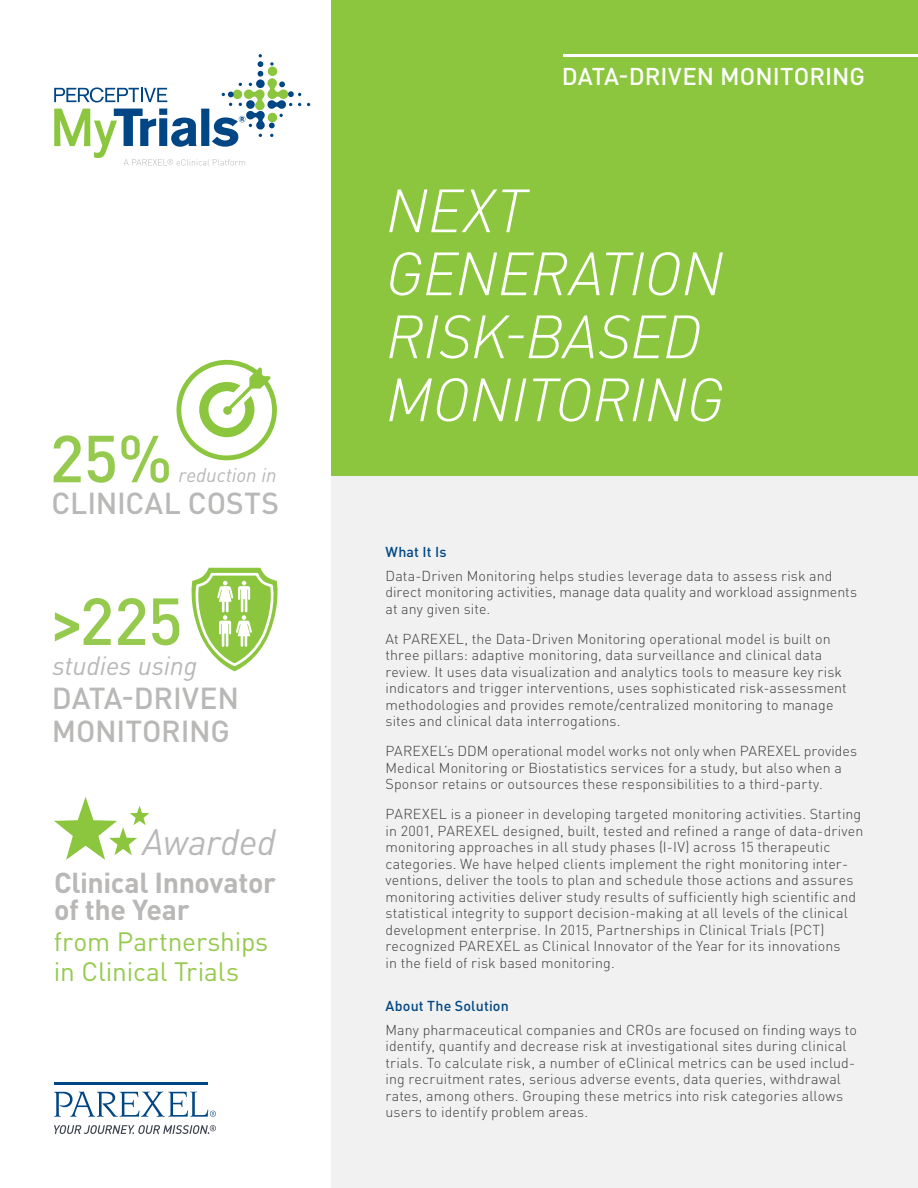
<style>
.page{position:relative;width:918px;height:1188px;background:#fff}
.page>*{position:absolute;margin:0;border:0;box-sizing:border-box;transform-origin:0 0}
.t1{font:500 65.4px "DINOT";color:#96ca4e}
.t2{font:italic 300 60px/63px "DINOT";letter-spacing:-.005em;color:#fff}
.t3{font:italic 36.3px "DINOT";letter-spacing:-.01em;color:#b9b8b7}
.t4{font:500 30px/33.2px "DINOT";letter-spacing:-.005em;color:#b9b8b7}
.t5{font:700 28.5px/27px "DINOT";letter-spacing:-.015em;color:#b9b8b7}
.t6{font:26.25px/29.4px "DINOT";letter-spacing:-.01em;color:#96ca4e}
.t7{font:italic 26.25px "DINOT";letter-spacing:-.005em;color:#b9b8b7}
.t8{font:500 24px "DINOT";letter-spacing:.005em;color:#fff}
.t9{font:italic 19.65px "DINOT";letter-spacing:-.005em;color:#b9b8b7}
.t10{font:300 14.25px/16.5px "DINOT";letter-spacing:.01em;color:#3e3e3f}
.t11{font:500 14.25px "DINOT";letter-spacing:.01em;color:#004684}
</style>
<div class="page">
<div style="left:332px;top:475px;width:586px;height:713px;background:#f0f1f0"></div>
<div style="left:332px;top:0;width:586px;height:475px;background:#8bc63e"></div>
<hr style="left:563px;top:54px;width:355px;height:3px;background:#fff">
<svg style="left:54px;top:54px;width:256px;height:111px"></svg>
<svg style="left:54px;top:1092px;width:162px;height:25px"></svg>
<hr style="left:54px;top:1082px;width:154px;height:3px;background:#004684">
<svg style="left:54px;top:1125px;width:162px;height:9px"></svg>
<svg style="left:176px;top:360px;width:101px;height:100px"></svg>
<svg style="left:191px;top:568px;width:87px;height:103px"></svg>
<svg style="left:54px;top:797px;width:95px;height:63px"></svg>
<h1 class="t1" style="left:50px;top:417px;width:125px">25%</h1>
<h3 class="t9" style="left:179px;top:463px;width:99px">reduction in</h3>
<h3 class="t4" style="left:52px;top:486px;width:229px">CLINICAL COSTS</h3>
<h1 class="t1" style="left:50px;top:580px;width:135px">&gt;225</h1>
<h3 class="t7" style="left:52px;top:650px;width:146px">studies using</h3>
<h3 class="t4" style="left:52px;top:681px;width:189px">DATA-DRIVEN<br>MONITORING</h3>
<h3 class="t3" style="left:143px;top:819px;width:135px">Awarded</h3>
<h3 class="t5" style="left:54px;top:869px;width:224px">Clinical Innovator of the Year</h3>
<h3 class="t6" style="left:54px;top:927px;width:216px">from Partnerships in Clinical Trials</h3>
<h3 class="t8" style="left:562px;top:61px;width:305px">DATA-DRIVEN MONITORING</h3>
<h2 class="t2" style="left:386px;top:179px;width:340px">NEXT<br>GENERATION<br>RISK-BASED<br>MONITORING</h2>
<p class="t11" style="left:386px;top:543px;width:63px">What It Is</p>
<p class="t10" style="left:386px;top:567px;width:473px">Data-Driven Monitoring helps studies leverage data to assess risk and direct monitoring activities, manage data quality and workload assignments at any given site.</p>
<p class="t10" style="left:386px;top:630px;width:463px">At PAREXEL, the Data-Driven Monitoring operational model is built on three pillars: adaptive monitoring, data surveillance and clinical data review. It uses data visualization and analytics tools to measure key risk indicators and trigger interventions, uses sophisticated risk-assessment methodologies and provides remote/centralized monitoring to manage sites and clinical data interrogations.</p>
<p class="t10" style="left:386px;top:743px;width:473px">PAREXEL’s DDM operational model works not only when PAREXEL provides<br>Medical Monitoring or Biostatistics services for a study, but also when a<br>Sponsor retains or outsources these responsibilities to a third-party.</p>
<p class="t10" style="left:386px;top:806px;width:479px">PAREXEL is a pioneer in developing targeted monitoring activities. Starting in 2001, PAREXEL designed, built, tested and refined a range of data-driven monitoring approaches in all study phases (I-IV) across 15 therapeutic categories. We have helped clients implement the right monitoring inter&shy;ventions, deliver the tools to plan and schedule those actions and assures monitoring activities deliver study results of sufficiently high scientific and statistical integrity to support decision-making at all levels of the clinical development enterprise. In 2015, Partnerships in Clinical Trials (PCT) recognized PAREXEL as Clinical Innovator of the Year for its innovations<br>in the field of risk based monitoring.</p>
<p class="t11" style="left:386px;top:997px;width:125px">About The Solution</p>
<p class="t10" style="left:386px;top:1021px;width:473px">Many pharmaceutical companies and CROs are focused on finding ways to identify, quantify and decrease risk at investigational sites during clinical trials. To calculate risk, a number of eClinical metrics can be used includ&shy;ing recruitment rates, serious adverse events, data queries, withdrawal rates, among others. Grouping these metrics into risk categories allows users to identify problem areas.</p>
</div>
